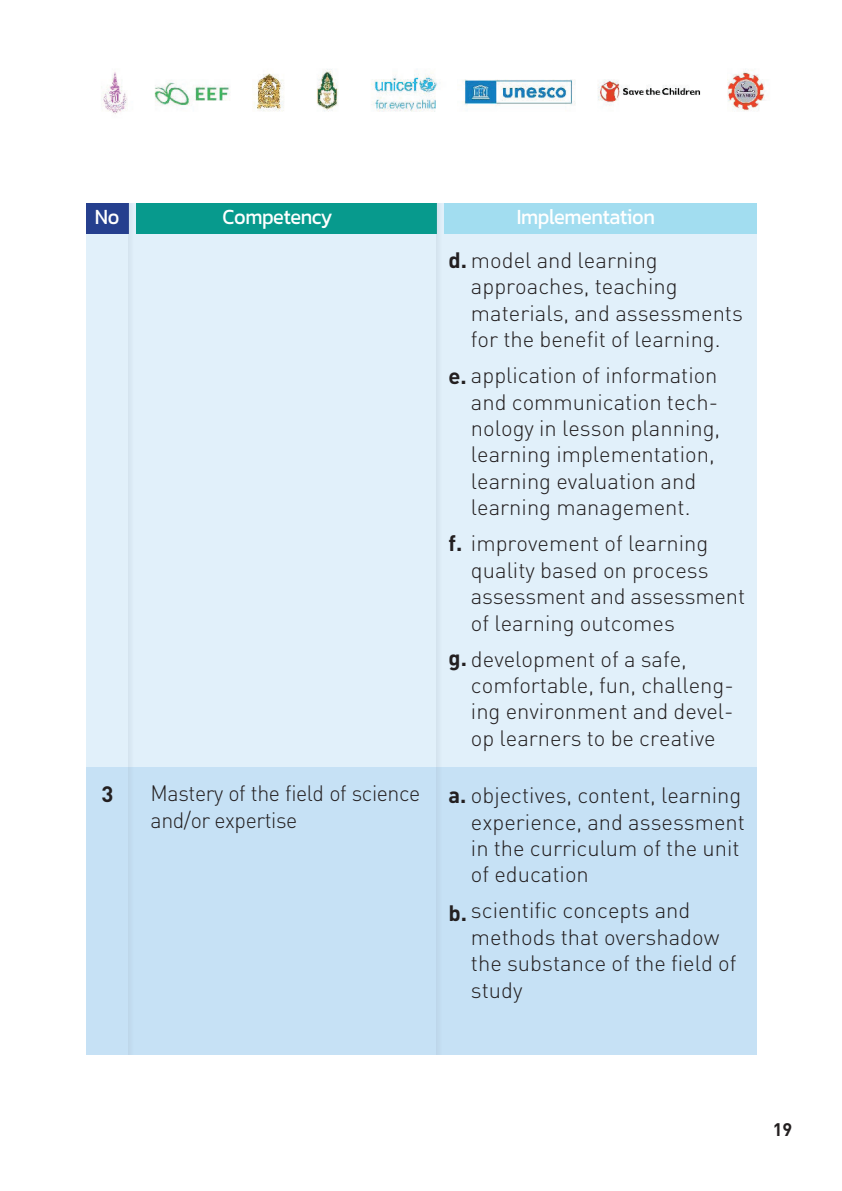
<style>
.page{position:relative;width:842px;height:1191px;background:#fff}
.page>*{position:absolute;margin:0;border:0;box-sizing:border-box;transform-origin:0 0}
.t1{font:300 22px/26.4px "DIN";color:#231f20}
.t2{font:300 22px/26.4px "DIN";letter-spacing:-.02em;color:#231f20}
.t3{font:22px "Kanit";letter-spacing:-.02em;color:#fff;scale:.91 1}
.t4{font:700 22px "DIN";color:#231f20}
.t5{font:700 18px "DIN";color:#231f20}
.s1{font-weight:700}
</style>
<div class="page">
<img style="left:86px;top:69px;width:680px;height:986px">
<div style="left:86px;top:203px;width:671px;height:851px;background:#e1f0fa"></div>
<div style="left:86px;top:767px;width:671px;height:287px;background:#c6e1f5"></div>
<div style="left:136px;top:203px;width:300px;height:31px;background:#079a8d"></div>
<div style="left:86px;top:203px;width:42px;height:31px;background:#253f8e"></div>
<div style="left:444px;top:203px;width:313px;height:31px;background:#a2ddf0"></div>
<svg style="left:436px;top:203px;width:2px;height:851px;fill:#d4e3ee"></svg>
<svg style="left:128px;top:203px;width:1px;height:851px"></svg>
<p class="t3" style="left:95px;top:201px;width:29px">No</p>
<p class="t3" style="left:223px;top:201px;width:122px">Competency</p>
<p class="t3" style="left:517px;top:201px;width:153px">Implementation</p>
<p class="t4" style="left:101px;top:779px;width:13px">3</p>
<p class="t2" style="left:151px;top:780px;width:271px">Mastery of the field of science and/or expertise</p>
<p class="t1" style="left:471px;top:247px;width:274px;text-indent:-22px"><span class="s1">d.</span> model and learning approaches, teaching materials, and assessments for the benefit of learning.</p>
<p class="t1" style="left:471px;top:362px;width:251px;text-indent:-22px"><span class="s1">e.</span> application of information and communication tech&shy;nology in lesson planning, learning implementation, learning evaluation and learning management.</p>
<p class="t1" style="left:471px;top:530px;width:276px;text-indent:-22px"><span class="s1">f.</span> improvement of learning quality based on process assessment and assessment of learning outcomes</p>
<p class="t1" style="left:471px;top:645px;width:264px;text-indent:-22px"><span class="s1">g.</span> development of a safe, comfortable, fun, challeng&shy;ing environment and devel&shy;op learners to be creative</p>
<p class="t1" style="left:471px;top:782px;width:276px;text-indent:-22px"><span class="s1">a.</span> objectives, content, learning experience, and assessment in the curriculum of the unit of education</p>
<p class="t1" style="left:471px;top:897px;width:267px">scientific concepts and methods that overshadow the substance of the field of study</p>
<p class="t4" style="left:448px;top:898px;width:20px">b.</p>
<p class="t5" style="left:773px;top:1117px;width:21px">19</p>
</div>
